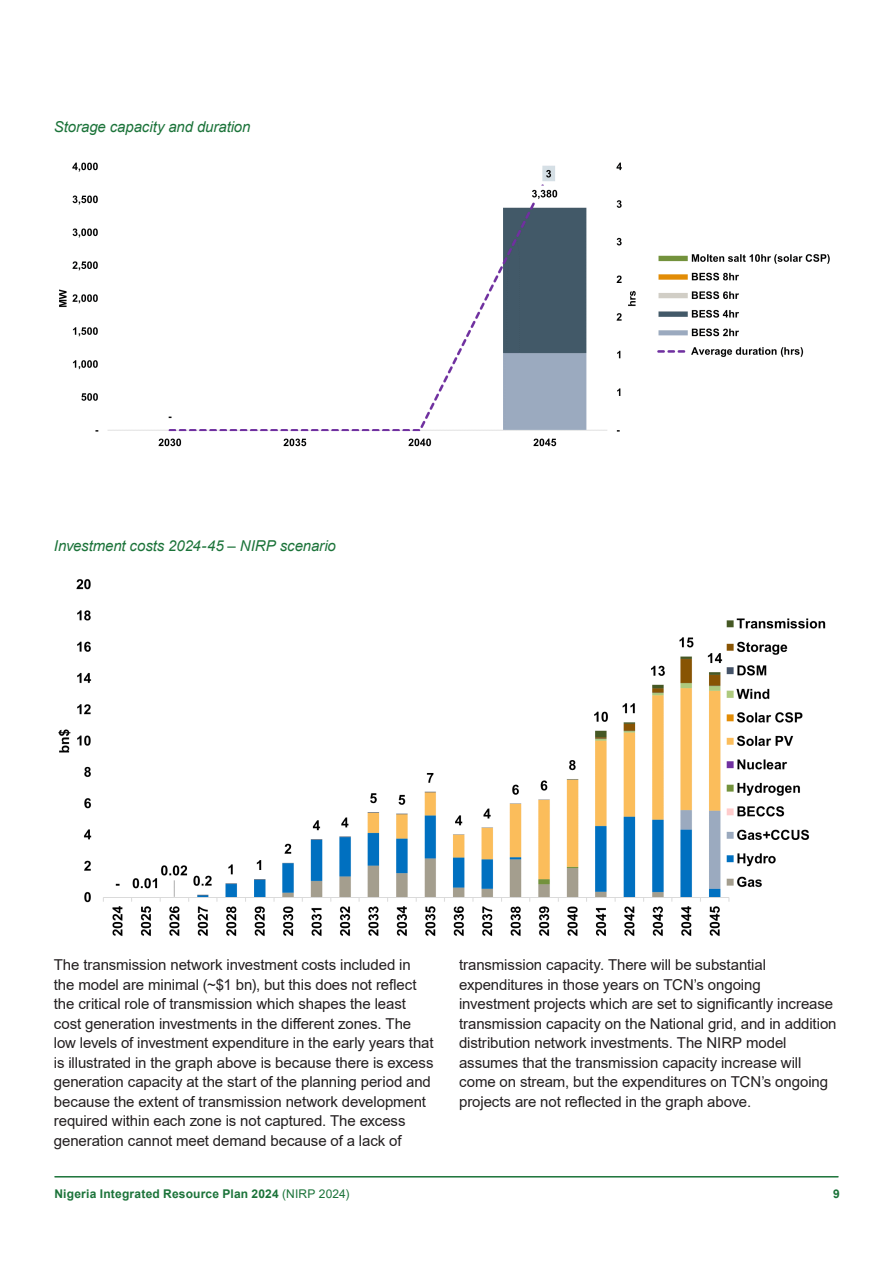
<style>
.page{position:relative;width:893px;height:1263px;background:#fff}
.page>*{position:absolute;margin:0;border:0;box-sizing:border-box;transform-origin:0 0}
.Bullet{font:15px/19.5px "Arial";letter-spacing:-.005em;color:#231f20}
.Bullet-2{font:italic 15px "Arial";letter-spacing:-.005em;color:#1b7339}
.Body{font:700 12px "Arial";letter-spacing:.02em;color:#1b7339}
.s1{font-weight:400}
</style>
<div class="page">
<hr style="left:55px;top:1176px;width:783px;height:1px;background:#1b7339">
<img style="left:59px;top:162px;width:771px;height:285px">
<img style="left:58px;top:579px;width:768px;height:358px">
<p class="Bullet-2" style="left:54px;top:117px;width:198px">Storage capacity and duration</p>
<p class="Bullet-2" style="left:54px;top:536px;width:284px">Investment costs 2024-45 – NIRP scenario</p>
<p class="Bullet" style="left:54px;top:955px;width:381px">The transmission network investment costs included in the model are minimal (~$1 bn), but this does not reflect the critical role of transmission which shapes the least cost generation investments in the different zones. The low levels of investment expenditure in the early years that is illustrated in the graph above is because there is excess generation capacity at the start of the planning period and because the extent of transmission network development required within each zone is not captured. The excess generation cannot meet demand because of a lack of</p>
<p class="Bullet" style="left:459px;top:955px;width:379px">transmission capacity. There will be substantial expenditures in those years on TCN’s ongoing<br>investment projects which are set to significantly increase transmission capacity on the National grid, and in addition distribution network investments. The NIRP model assumes that the transmission capacity increase will come on stream, but the expenditures on TCN’s ongoing projects are not reflected in the graph above.</p>
<p class="Body" style="left:54px;top:1185px;width:296px">Nigeria Integrated Resource Plan 2024 <span class="s1">(NIRP 2024)</span></p>
<p class="Body" style="left:833px;top:1185px;width:8px">9</p>
</div>
